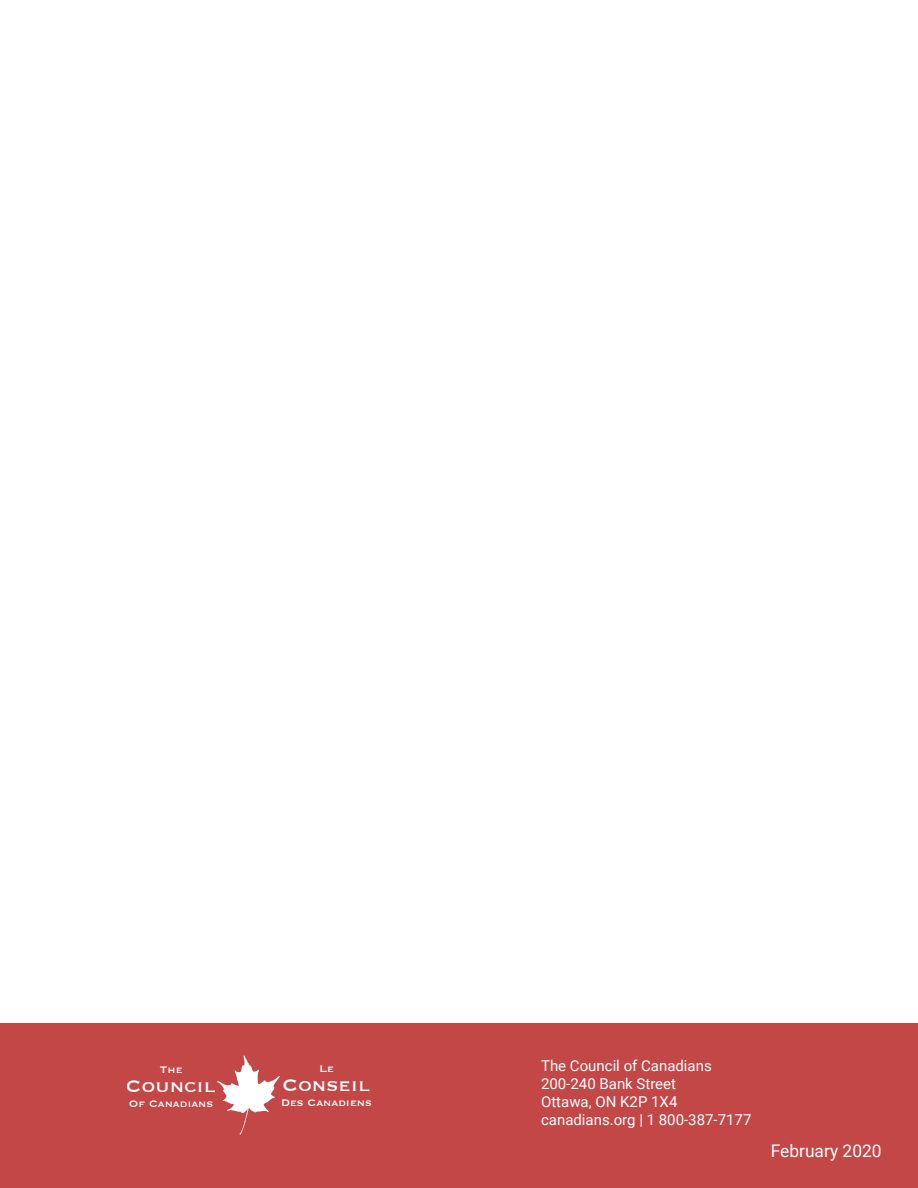
<style>
.page{position:relative;width:918px;height:1188px;background:#fff}
.page>*{position:absolute;margin:0;border:0;box-sizing:border-box;transform-origin:0 0}
.t1{font:21.9px "Copperplate";color:#fff}
.t2{font:17.4px "Roboto";color:#fff}
.t3{font:15px/18px "Roboto";color:#fff}
.t4{font:12.3px "Copperplate";color:#fff}
</style>
<div class="page">
<div style="left:0;top:1024px;width:918px;height:164px;background:#c34747"></div>
<svg style="left:217px;top:1056px;width:63px;height:79px"></svg>
<p class="t4" style="left:160px;top:1061px;width:24px">The</p>
<p class="t4" style="left:129px;top:1095px;width:86px">Of Canadians</p>
<h1 class="t1" style="left:126px;top:1071px;width:92px">Council</h1>
<p class="t4" style="left:320px;top:1061px;width:16px">Le</p>
<p class="t4" style="left:281px;top:1095px;width:92px">Des Canadiens</p>
<h1 class="t1" style="left:283px;top:1071px;width:89px">Conseil</h1>
<p class="t3" style="left:541px;top:1056px;width:212px">The Council of Canadians<br>200-240 Bank Street<br>Ottawa, ON K2P 1X4 canadians.org | 1 800-387-7177</p>
<p class="t2" style="left:771px;top:1139px;width:113px">February 2020</p>
</div>
